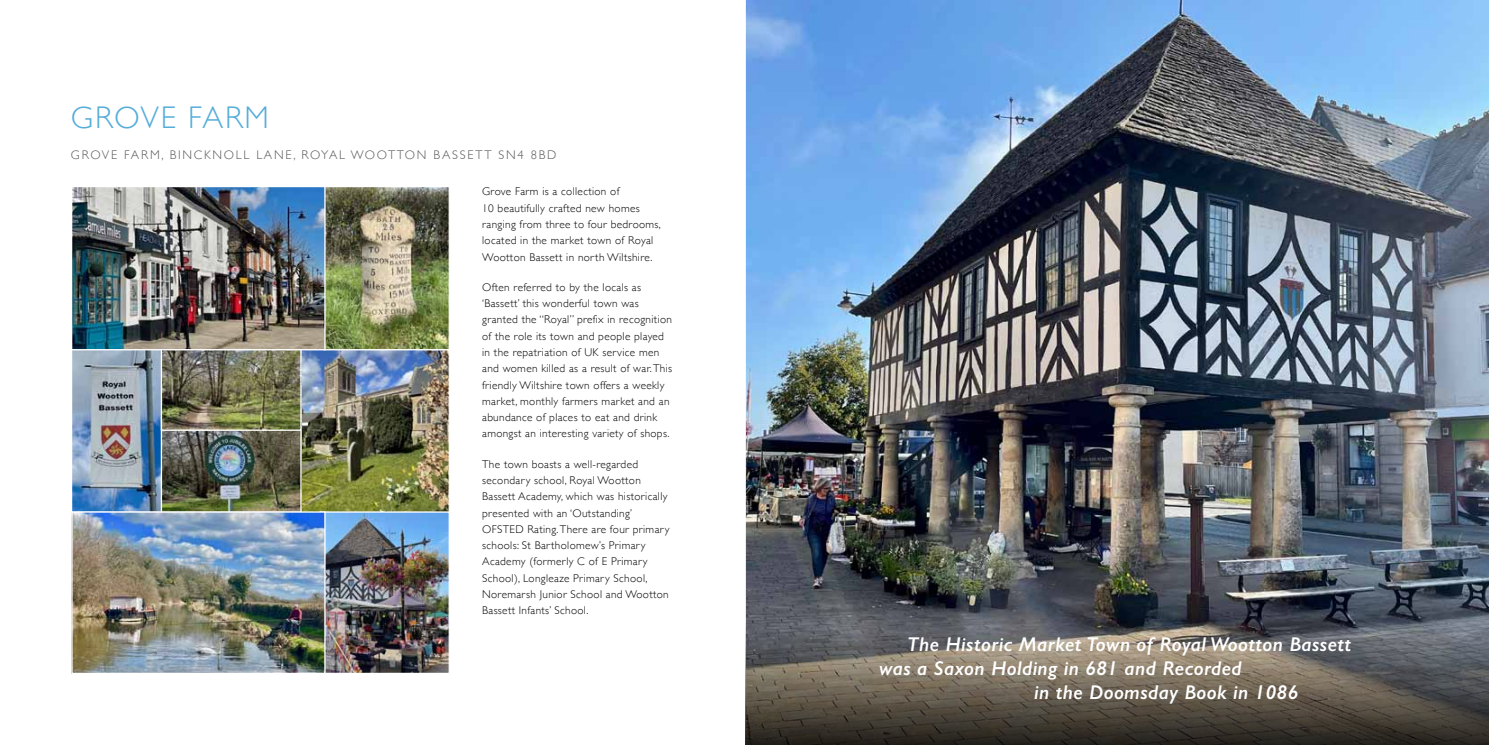
<style>
.page{position:relative;width:1489px;height:745px;background:#fff}
.page>*{position:absolute;margin:0;border:0;box-sizing:border-box;transform-origin:0 0}
.t1{font:300 31.25px "Gill Sans";letter-spacing:.055em;color:#55adda}
.t2{font:italic 600 20px "Gill Sans";letter-spacing:.02em;color:#fff}
.t3{font:300 12.5px "Gill Sans";letter-spacing:.14em;color:#58595b}
.t4{font:300 11.25px/16.2px "Gill Sans";letter-spacing:.03em;color:#000}
</style>
<div class="page">
<img style="left:302px;top:350px;width:146px;height:161px">
<img style="left:325px;top:513px;width:123px;height:158px">
<div style="left:319px;top:511px;width:131px;height:162px;border:1px solid #fff"></div>
<img style="left:325px;top:188px;width:123px;height:160px">
<div style="left:323px;top:186px;width:127px;height:164px;border:1px solid #fff"></div>
<img style="left:745px;top:0;width:743px;height:585px">
<img style="left:73px;top:350px;width:88px;height:160px">
<div style="left:71px;top:348px;width:92px;height:164px;border:1px solid #fff"></div>
<img style="left:163px;top:430px;width:137px;height:80px">
<div style="left:161px;top:416px;width:141px;height:96px;border:1px solid #fff"></div>
<img style="left:163px;top:350px;width:137px;height:78px">
<div style="left:161px;top:348px;width:141px;height:82px;border:1px solid #fff"></div>
<img style="left:73px;top:188px;width:250px;height:160px">
<div style="left:71px;top:186px;width:254px;height:164px;border:1px solid #fff"></div>
<svg style="left:745px;top:585px;width:743px;height:159px;background:#595652"></svg>
<img style="left:73px;top:513px;width:250px;height:158px">
<div style="left:71px;top:511px;width:254px;height:162px;border:1px solid #fff"></div>
<h1 class="t1" style="left:71px;top:104px;width:199px">GROVE FARM</h1>
<p class="t3" style="left:71px;top:150px;width:487px">GROVE FARM, BINCKNOLL LANE, ROYAL WOOTTON BASSETT SN4 8BD</p>
<p class="t4" style="left:482px;top:184px;width:180px">Grove Farm is a collection of<br>10 beautifully crafted new homes ranging from three to four bedrooms, located in the market town of Royal Wootton Bassett in north Wiltshire.</p>
<p class="t4" style="left:482px;top:280px;width:191px">Often referred to by the locals as ‘Bassett’ this wonderful town was granted the “Royal” prefix in recognition of the role its town and people played in the repatriation of UK service men and women killed as a result of war. This friendly Wiltshire town offers a weekly market, monthly farmers market and an abundance of places to eat and drink amongst an interesting variety of shops.</p>
<p class="t4" style="left:482px;top:456px;width:189px">The town boasts a well-regarded secondary school, Royal Wootton Bassett Academy, which was historically presented with an ‘Outstanding’ OFSTED Rating. There are four primary schools: St Bartholomew’s Primary Academy (formerly C of E Primary School), Longleaze Primary School, Noremarsh Junior School and Wootton Bassett Infants’ School.</p>
<h2 class="t2" style="left:907px;top:637px;width:445px">The Historic Market Town of Royal Wootton Bassett</h2>
<h2 class="t2" style="left:879px;top:660px;width:364px">was a Saxon Holding in 681 and Recorded</h2>
<h2 class="t2" style="left:1034px;top:684px;width:266px">in the Doomsday Book in 1086</h2>
</div>
